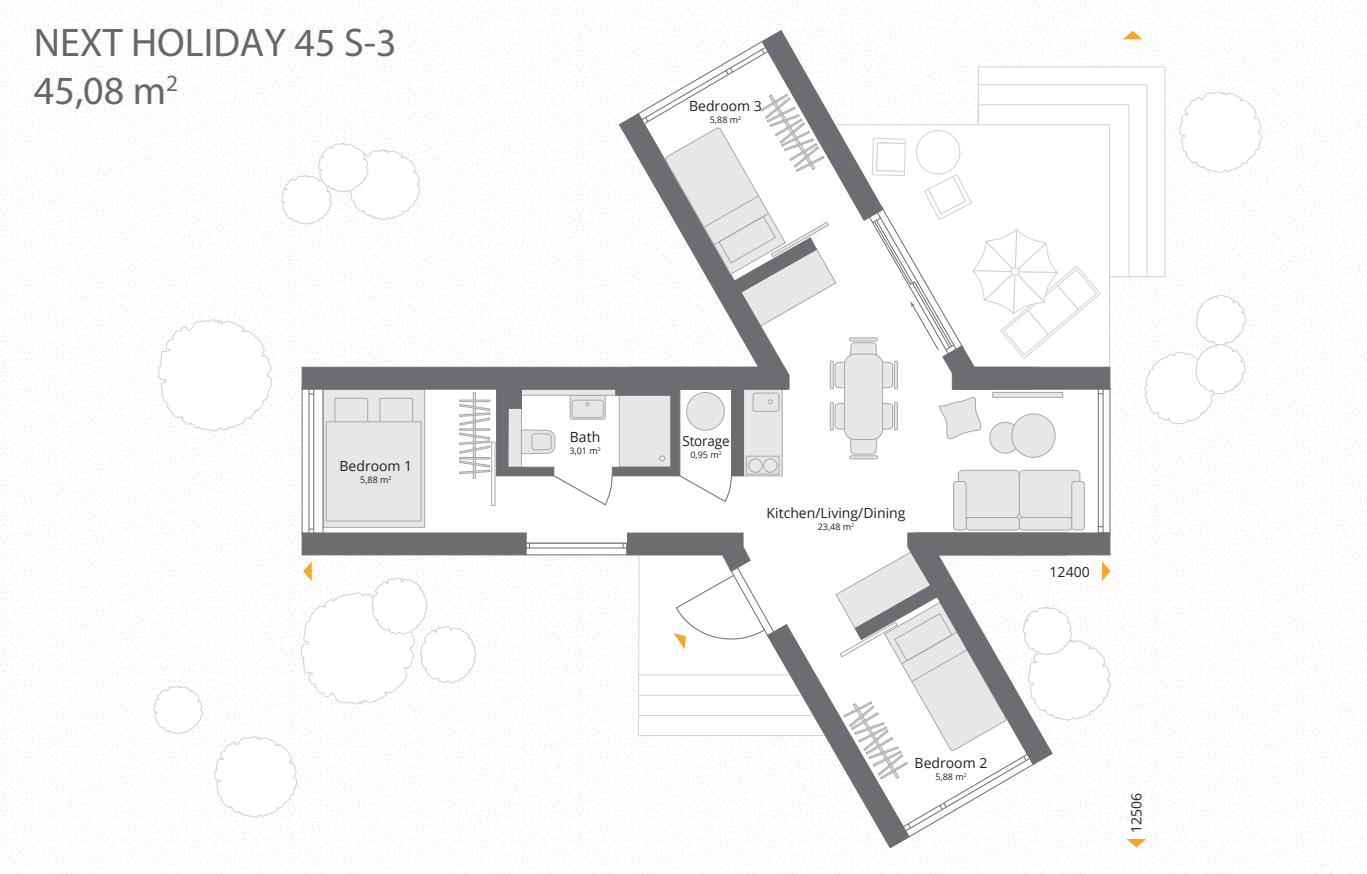
<style>
.page{position:relative;width:1367px;height:874px;background:#fff}
.page>*{position:absolute;margin:0;border:0;box-sizing:border-box;transform-origin:0 0}
.t1{font:40px/48px "Myriad Pro";color:#666868}
.t2{font:14px "Open Sans";color:#231f20}
.t3{font:14px "Open Sans";color:#231f20;scale:.96 1}
.t4{font:9px "Open Sans";color:#231f20}
</style>
<div class="page">
<svg style="left:1126px;top:838px;width:20px;height:9px"></svg>
<svg style="left:618px;top:113px;width:18px;height:253px"></svg>
<svg style="left:323px;top:476px;width:102px;height:51px"></svg>
<div style="left:326px;top:421px;width:95px;height:100px;background:#e6e7e9;border:1px solid #a8a9ad"></div>
<div style="left:966px;top:517px;width:53px;height:13px;background:#e6e7e9;border-radius:3px"></div>
<div style="left:965px;top:517px;width:54px;height:13px;border:1px solid #a8a9ad;border-radius:3px"></div>
<div style="left:1019px;top:517px;width:52px;height:13px;background:#e6e7e9;border-radius:3px"></div>
<div style="left:1019px;top:517px;width:52px;height:13px;border:1px solid #a8a9ad;border-radius:3px"></div>
<div style="left:958px;top:470px;width:61px;height:47px;background:#e6e7e9;border-radius:4px"></div>
<div style="left:958px;top:470px;width:61px;height:47px;border:1px solid #a8a9ad;border-radius:4px"></div>
<div style="left:1019px;top:470px;width:60px;height:47px;background:#e6e7e9;border-radius:4px"></div>
<div style="left:1019px;top:470px;width:61px;height:47px;border:1px solid #a8a9ad;border-radius:4px"></div>
<div style="left:953px;top:481px;width:13px;height:48px;background:#e6e7e9;border-radius:3px"></div>
<div style="left:953px;top:481px;width:13px;height:49px;border:1px solid #a8a9ad;border-radius:3px"></div>
<div style="left:1071px;top:481px;width:13px;height:48px;background:#e6e7e9;border-radius:3px"></div>
<div style="left:1071px;top:481px;width:13px;height:49px;border:1px solid #a8a9ad;border-radius:3px"></div>
<svg style="left:1103px;top:461px;width:7px;height:65px"></svg>
<div style="left:1097px;top:388px;width:6px;height:145px;border:1px solid #6c6d70"></div>
<svg style="left:527px;top:548px;width:95px;height:1px"></svg>
<div style="left:525px;top:542px;width:102px;height:13px;border:1px solid #6c6d70"></div>
<div style="left:525px;top:542px;width:102px;height:6px;border:1px solid #6c6d70"></div>
<svg style="left:308px;top:476px;width:7px;height:56px"></svg>
<div style="left:302px;top:387px;width:21px;height:147px;border:1px solid #6c6d70"></div>
<div style="left:309px;top:387px;width:5px;height:147px;background:#fff"></div>
<div style="left:309px;top:387px;width:5px;height:147px;border:1px solid #6c6d70"></div>
<svg style="left:553px;top:476px;width:59px;height:29px"></svg>
<svg style="left:679px;top:476px;width:52px;height:26px"></svg>
<div style="left:302px;top:532px;width:224px;height:23px;background:#6c6d70;border:1px solid #6c6d70"></div>
<div style="left:491px;top:441px;width:4px;height:64px;border:1px solid #a8a9ad"></div>
<div style="left:473px;top:392px;width:2px;height:86px;background:#e6e7e9;border:1px solid #a8a9ad"></div>
<svg style="left:301px;top:366px;width:482px;height:110px"></svg>
<svg style="left:300px;top:561px;width:176px;height:143px"></svg>
<svg style="left:281px;top:140px;width:140px;height:86px"></svg>
<svg style="left:158px;top:318px;width:114px;height:114px"></svg>
<svg style="left:214px;top:735px;width:83px;height:83px"></svg>
<svg style="left:153px;top:683px;width:50px;height:52px"></svg>
<svg style="left:622px;top:526px;width:488px;height:322px"></svg>
<svg style="left:636px;top:30px;width:626px;height:431px"></svg>
<h1 class="t1" style="left:34px;top:18px;width:364px">NEXT HOLIDAY 45 S-3<br>45,08 m<sup>2</sup></h1>
<p class="t2" style="left:339px;top:456px;width:74px">Bedroom 1</p>
<p class="t4" style="left:360px;top:474px;width:33px">5,88 m<sup>2</sup></p>
<p class="t2" style="left:689px;top:96px;width:74px">Bedroom 3</p>
<p class="t4" style="left:709px;top:113px;width:33px">5,88 m<sup>2</sup></p>
<p class="t2" style="left:570px;top:427px;width:32px">Bath</p>
<p class="t4" style="left:569px;top:445px;width:33px">3,01 m<sup>2</sup></p>
<p class="t3" style="left:682px;top:431px;width:51px">Storage</p>
<p class="t4" style="left:690px;top:448px;width:33px">0,95 m<sup>2</sup></p>
<p class="t2" style="left:766px;top:502px;width:140px">Kitchen/Living/Dining</p>
<p class="t4" style="left:817px;top:520px;width:38px">23,48 m<sup>2</sup></p>
<p class="t2" style="left:1049px;top:562px;width:42px">12400</p>
<p class="t2" style="left:914px;top:753px;width:74px">Bedroom 2</p>
<p class="t4" style="left:935px;top:770px;width:33px">5,88 m<sup>2</sup></p>
<p class="t2" style="left:1126px;top:832px;width:42px;rotate:-90deg">12506</p>
</div>
